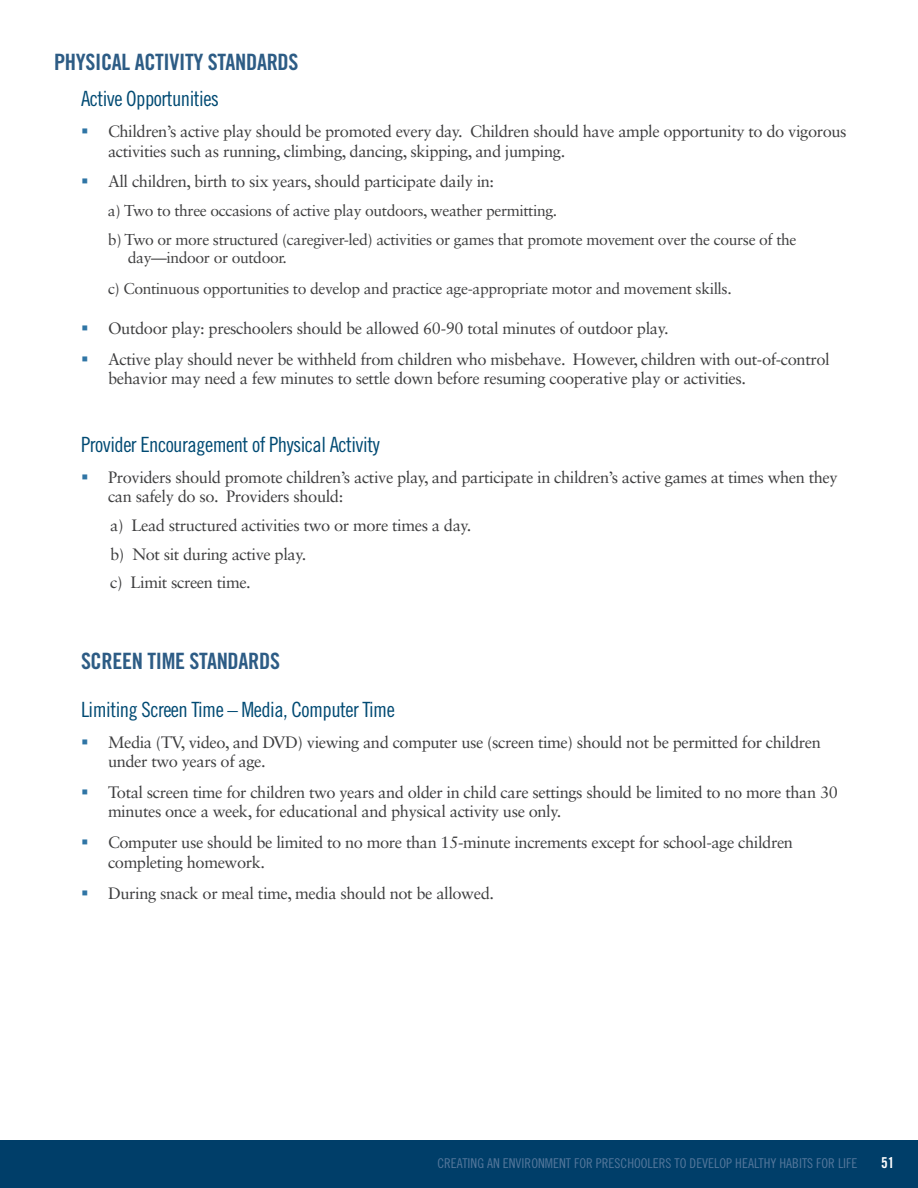
<style>
.page{position:relative;width:918px;height:1188px;background:#fff}
.page>*{position:absolute;margin:0;border:0;box-sizing:border-box;transform-origin:0 0}
.list_title_header{font:22.5px "Trade Gothic LT Std Bd Cn 20";letter-spacing:-.015em;color:#2d5c85}
.bullet_stements{font:22.5px "Trade Gothic LT Std Bd Cn 20";letter-spacing:-.015em;color:#2d5c85}
.med_sub_tgc{font:21px "Trade Gothic LT Std Cn 18";letter-spacing:-.025em;color:#004a73}
.bullet_stements-2{font:16.5px/19.5px "Sabon LT Std";letter-spacing:-.025em;color:#3e3e3f}
.bullet_stements-3{font:15.75px/18px "Sabon LT Std";letter-spacing:-.025em;color:#3e3e3f}
.t1{font:15px "Trade Gothic LT Std Bd Cn 20";color:#fff}
.t2{font:13.5px "Trade Gothic LT Std Cn 18";color:#54779b}
</style>
<div class="page">
<div style="left:0;top:1140px;width:918px;height:48px;background:#003e69"></div>
<p class="list_title_header" style="left:54px;top:49px;width:246px">PHYSICAL ACTIVITY STANDARDS</p>
<p class="med_sub_tgc" style="left:81px;top:86px;width:140px">Active Opportunities</p>
<p class="bullet_stements-2" style="left:108px;top:121px;width:740px">Children’s active play should be promoted every day. Children should have ample opportunity to do vigorous activities such as running, climbing, dancing, skipping, and jumping.</p>
<p class="bullet_stements-2" style="left:108px;top:172px;width:388px">All children, birth to six years, should participate daily in:</p>
<p class="bullet_stements-3" style="left:108px;top:201px;width:451px">a) Two to three occasions of active play outdoors, weather permitting.</p>
<p class="bullet_stements-3" style="left:128px;top:231px;width:670px;text-indent:-20px">b) Two or more structured (caregiver-led) activities or games that promote movement over the course of the day—indoor or outdoor.</p>
<p class="bullet_stements-3" style="left:108px;top:280px;width:625px">c) Continuous opportunities to develop and practice age-appropriate motor and movement skills.</p>
<p class="bullet_stements-2" style="left:108px;top:318px;width:562px">Outdoor play: preschoolers should be allowed 60-90 total minutes of outdoor play.</p>
<p class="bullet_stements-2" style="left:108px;top:349px;width:723px">Active play should never be withheld from children who misbehave. However, children with out-of-control behavior may need a few minutes to settle down before resuming cooperative play or activities.</p>
<p class="med_sub_tgc" style="left:81px;top:432px;width:300px">Provider Encouragement of Physical Activity</p>
<p class="bullet_stements-2" style="left:108px;top:467px;width:731px">Providers should promote children’s active play, and participate in children’s active games at times when they can safely do so. Providers should:</p>
<p class="bullet_stements-2" style="left:110px;top:515px;width:363px">a) Lead structured activities two or more times a day.</p>
<p class="bullet_stements-2" style="left:110px;top:544px;width:198px">b) Not sit during active play.</p>
<p class="bullet_stements-2" style="left:110px;top:573px;width:142px">c) Limit screen time.</p>
<p class="bullet_stements" style="left:81px;top:648px;width:201px">SCREEN TIME STANDARDS</p>
<p class="med_sub_tgc" style="left:81px;top:697px;width:315px">Limiting Screen Time – Media, Computer Time</p>
<p class="bullet_stements-2" style="left:108px;top:732px;width:714px">Media (TV, video, and DVD) viewing and computer use (screen time) should not be permitted for children under two years of age.</p>
<p class="bullet_stements-2" style="left:108px;top:782px;width:731px">Total screen time for children two years and older in child care settings should be limited to no more than 30 minutes once a week, for educational and physical activity use only.</p>
<p class="bullet_stements-2" style="left:108px;top:833px;width:687px">Computer use should be limited to no more than 15-minute increments except for school-age children completing homework.</p>
<p class="bullet_stements-2" style="left:108px;top:883px;width:388px">During snack or meal time, media should not be allowed.</p>
<p class="t2" style="left:437px;top:1155px;width:422px">CREATING AN ENVIRONMENT FOR PRESCHOOLERS TO DEVELOP HEALTHY HABITS FOR LIFE</p>
<p class="t1" style="left:881px;top:1154px;width:15px">51</p>
</div>
